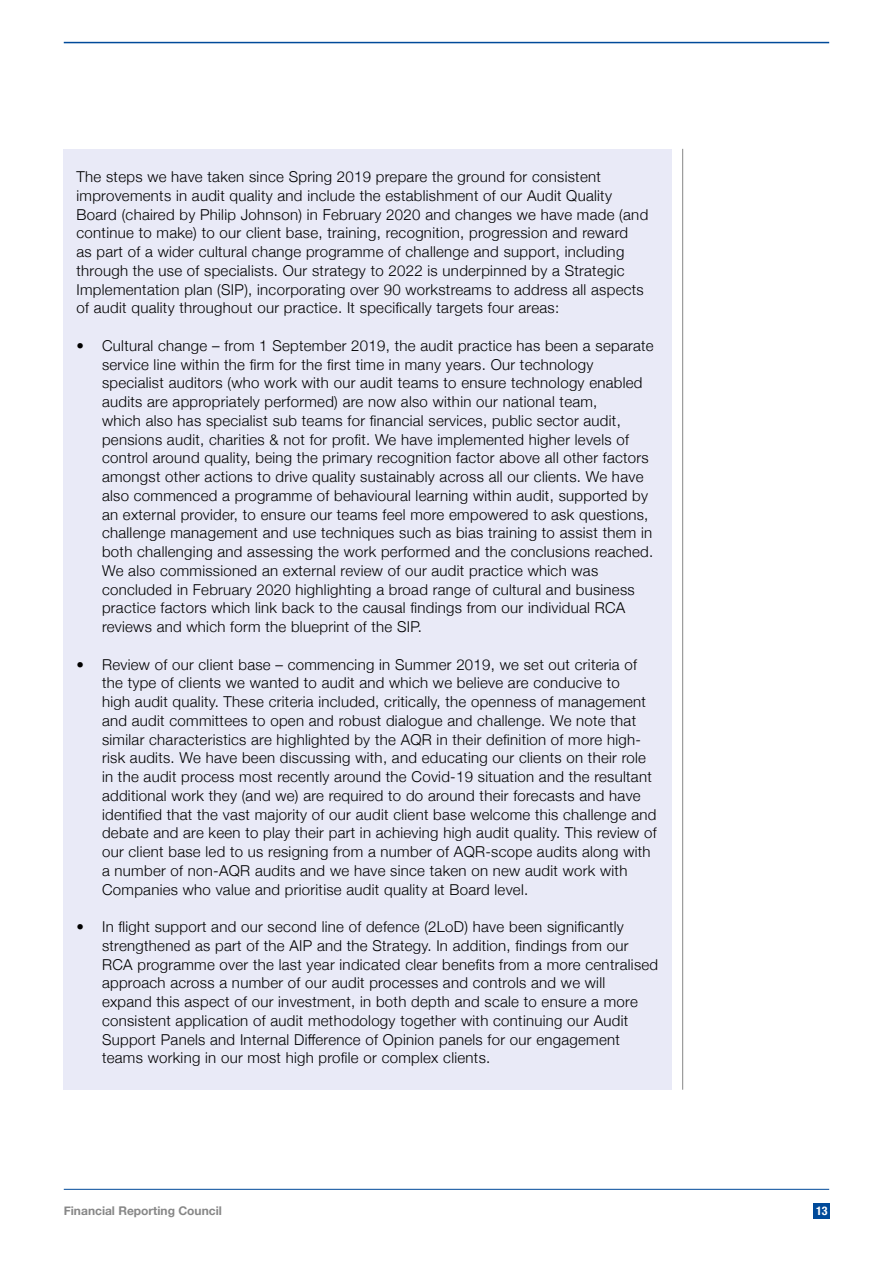
<style>
.page{position:relative;width:893px;height:1263px;background:#fff}
.page>*{position:absolute;margin:0;border:0;box-sizing:border-box;transform-origin:0 0}
.t1{font:300 15px/18.8px "Helvetica Neue";letter-spacing:.02em;color:#000}
.t2{font:700 12px "Helvetica Neue";color:#878787}
.t3{font:700 condensed 12px "Helvetica Neue";color:#fff}
</style>
<div class="page">
<div style="left:814px;top:1203px;width:16px;height:15px;background:#004a9a"></div>
<hr style="left:64px;top:42px;width:765px;height:1px;background:#004a9a">
<hr style="left:682px;top:149px;width:1px;height:941px;background:#878787">
<hr style="left:64px;top:1189px;width:765px;height:1px;background:#004a9a">
<div style="left:64px;top:149px;width:608px;height:940px;background:#e9eaf7"></div>
<p class="t1" style="left:77px;top:166px;width:573px">The steps we have taken since Spring 2019 prepare the ground for consistent improvements in audit quality and include the establishment of our Audit Quality Board (chaired by Philip Johnson) in February 2020 and changes we have made (and continue to make) to our client base, training, recognition, progression and reward<br>as part of a wider cultural change programme of challenge and support, including through the use of specialists. Our strategy to 2022 is underpinned by a Strategic Implementation plan (SIP), incorporating over 90 workstreams to address all aspects of audit quality throughout our practice. It specifically targets four areas:</p>
<p class="t1" style="left:102px;top:335px;width:553px;text-indent:-26px">• Cultural change – from 1 September 2019, the audit practice has been a separate service line within the firm for the first time in many years. Our technology specialist auditors (who work with our audit teams to ensure technology enabled audits are appropriately performed) are now also within our national team,<br>which also has specialist sub teams for financial services, public sector audit, pensions audit, charities &amp; not for profit. We have implemented higher levels of control around quality, being the primary recognition factor above all other factors amongst other actions to drive quality sustainably across all our clients. We have also commenced a programme of behavioural learning within audit, supported by an external provider, to ensure our teams feel more empowered to ask questions, challenge management and use techniques such as bias training to assist them in both challenging and assessing the work performed and the conclusions reached.<br>We also commissioned an external review of our audit practice which was concluded in February 2020 highlighting a broad range of cultural and business practice factors which link back to the causal findings from our individual RCA reviews and which form the blueprint of the SIP.</p>
<p class="t1" style="left:102px;top:654px;width:556px;text-indent:-26px">• Review of our client base – commencing in Summer 2019, we set out criteria of the type of clients we wanted to audit and which we believe are conducive to<br>high audit quality. These criteria included, critically, the openness of management and audit committees to open and robust dialogue and challenge. We note that similar characteristics are highlighted by the AQR in their definition of more high&shy;risk audits. We have been discussing with, and educating our clients on their role in the audit process most recently around the Covid-19 situation and the resultant additional work they (and we) are required to do around their forecasts and have identified that the vast majority of our audit client base welcome this challenge and debate and are keen to play their part in achieving high audit quality. This review of our client base led to us resigning from a number of AQR-scope audits along with a number of non-AQR audits and we have since taken on new audit work with Companies who value and prioritise audit quality at Board level.</p>
<p class="t1" style="left:102px;top:916px;width:558px;text-indent:-26px">• In flight support and our second line of defence (2LoD) have been significantly strengthened as part of the AIP and the Strategy. In addition, findings from our RCA programme over the last year indicated clear benefits from a more centralised approach across a number of our audit processes and controls and we will expand this aspect of our investment, in both depth and scale to ensure a more consistent application of audit methodology together with continuing our Audit Support Panels and Internal Difference of Opinion panels for our engagement teams working in our most high profile or complex clients.</p>
<p class="t2" style="left:64px;top:1201px;width:160px">Financial Reporting Council</p>
<p class="t3" style="left:816px;top:1201px;width:13px">13</p>
</div>
